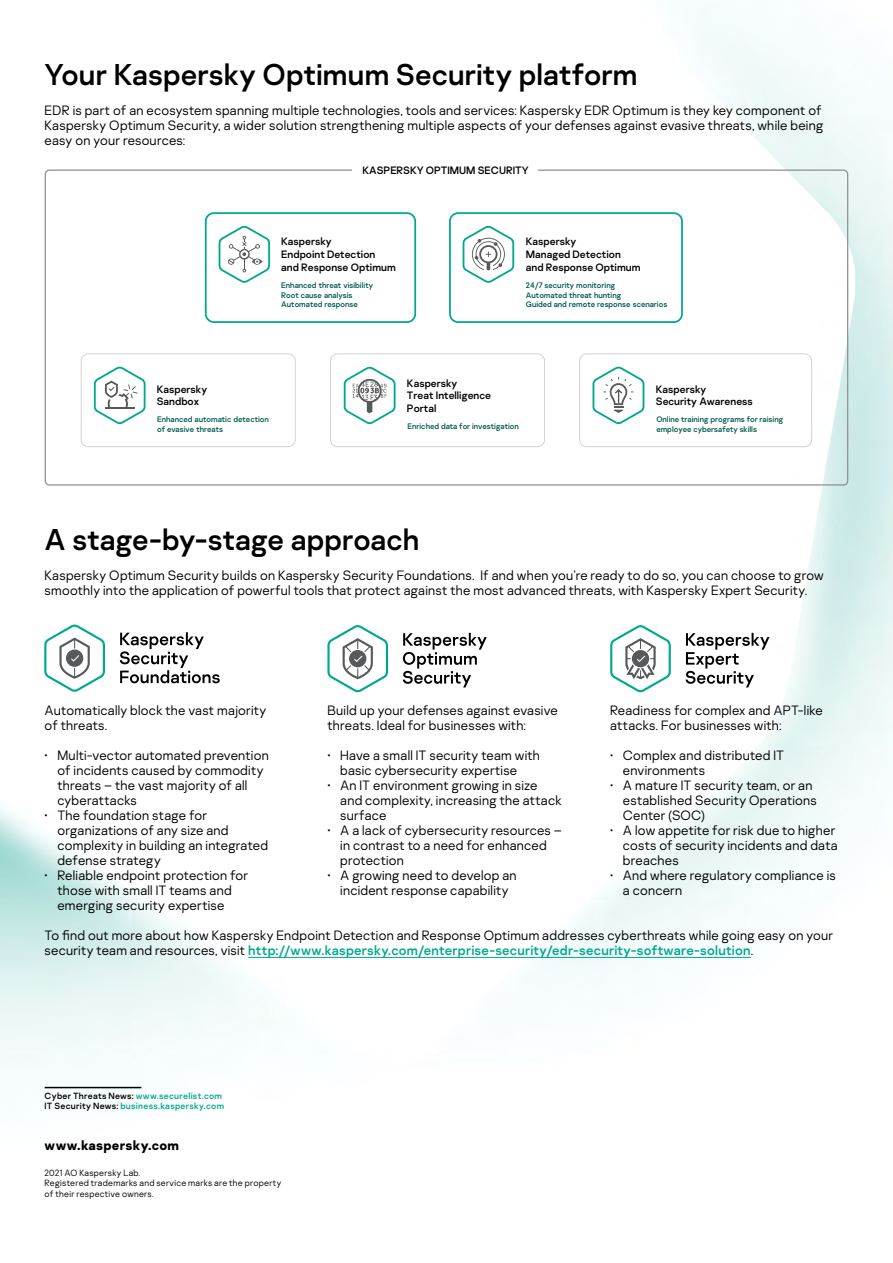
<style>
.page{position:relative;width:893px;height:1263px;background:#fff}
.page>*{position:absolute;margin:0;border:0;box-sizing:border-box;transform-origin:0 0}
.t1{font:30px "Kaspersky Sans";color:#000}
.t2{font:300 13.5px/15px "Kaspersky Sans";letter-spacing:.015em;color:#000}
.t3{font:700 13.5px "Kaspersky Sans";letter-spacing:.02em;color:#000}
.t4{font:10.65px/12.8px "Kaspersky Sans";color:#000}
.t5{font:300 9px/10.5px "Kaspersky Sans";letter-spacing:.03em;color:#000}
.t6{font:9px/10.5px "Kaspersky Sans";letter-spacing:.03em;color:#00a88e}
.t7{font:7.95px/9.6px "Kaspersky Sans";color:#005c50}
.s1{font-weight:400;color:#00a88e}
.s2{color:#000}
</style>
<div class="page">
<img style="left:0;top:2px;width:893px;height:1087px">
<hr style="left:248px;top:957px;width:503px;height:1px;background:#00a88e">
<svg style="left:219px;top:226px;width:51px;height:57px"></svg>
<div style="left:205px;top:212px;width:211px;height:111px;border:2px solid #00a88e;border-radius:8px"></div>
<svg style="left:463px;top:226px;width:51px;height:57px"></svg>
<div style="left:449px;top:212px;width:234px;height:111px;border:2px solid #00a88e;border-radius:8px"></div>
<svg style="left:94px;top:367px;width:52px;height:57px"></svg>
<div style="left:81px;top:353px;width:215px;height:94px;border:1px solid #d1d3d4;border-radius:7px"></div>
<svg style="left:592px;top:367px;width:52px;height:57px"></svg>
<div style="left:579px;top:353px;width:233px;height:94px;border:1px solid #d1d3d4;border-radius:7px"></div>
<svg style="left:344px;top:367px;width:52px;height:57px"></svg>
<div style="left:330px;top:353px;width:215px;height:94px;border:1px solid #d1d3d4;border-radius:7px"></div>
<div style="left:352px;top:168px;width:134px;height:10px;background:#fff"></div>
<div style="left:354px;top:165px;width:183px;height:14px;background:#fff"></div>
<svg style="left:44px;top:624px;width:61px;height:68px"></svg>
<svg style="left:120px;top:632px;width:100px;height:51px"></svg>
<svg style="left:327px;top:625px;width:61px;height:67px"></svg>
<svg style="left:403px;top:633px;width:84px;height:54px"></svg>
<svg style="left:610px;top:625px;width:61px;height:67px"></svg>
<svg style="left:686px;top:633px;width:83px;height:54px"></svg>
<hr style="left:45px;top:1087px;width:96px;height:1px;background:#000">
<h1 class="t1" style="left:45px;top:56px;width:594px">Your Kaspersky Optimum Security platform</h1>
<p class="t2" style="left:45px;top:103px;width:780px">EDR is part of an ecosystem spanning multiple technologies, tools and services: Kaspersky EDR Optimum is they key component of<br>Kaspersky Optimum Security, a wider solution strengthening multiple aspects of your defenses against evasive threats, while being easy on your resources:</p>
<p class="t4" style="left:363px;top:163px;width:168px">KASPERSKY OPTIMUM SECURITY</p>
<p class="t4" style="left:281px;top:235px;width:116px">Kaspersky<br>Endpoint Detection and Response Optimum</p>
<p class="t7" style="left:281px;top:280px;width:93px">Enhanced threat visibility<br>Root cause analysis<br>Automated response</p>
<p class="t4" style="left:526px;top:235px;width:116px">Kaspersky<br>Managed Detection and Response Optimum</p>
<p class="t7" style="left:526px;top:280px;width:143px">24/7 security monitoring<br>Automated threat hunting<br>Guided and remote response scenarios</p>
<p class="t4" style="left:157px;top:383px;width:52px">Kaspersky<br>Sandbox</p>
<p class="t7" style="left:157px;top:415px;width:113px">Enhanced automatic detection of evasive threats</p>
<p class="t4" style="left:407px;top:376px;width:86px">Kaspersky<br>Treat Intelligence<br>Portal</p>
<p class="t7" style="left:407px;top:422px;width:113px">Enriched data for investigation</p>
<p class="t4" style="left:656px;top:383px;width:98px">Kaspersky<br>Security Awareness</p>
<p class="t7" style="left:656px;top:415px;width:128px">Online training programs for raising employee cybersafety skills</p>
<h1 class="t1" style="left:45px;top:521px;width:376px">A stage-by-stage approach</h1>
<p class="t2" style="left:45px;top:568px;width:781px">Kaspersky Optimum Security builds on Kaspersky Security Foundations. If and when you’re ready to do so, you can choose to grow smoothly into the application of powerful tools that protect against the most advanced threats, with Kaspersky Expert Security.</p>
<p class="t2" style="left:610px;top:703px;width:214px">Readiness for complex and APT-like attacks. For businesses with:</p>
<p class="t2" style="left:623px;top:748px;width:163px;text-indent:-13px">• Complex and distributed IT environments</p>
<p class="t2" style="left:623px;top:778px;width:195px;text-indent:-13px">• A mature IT security team, or an established Security Operations<br>Center (SOC)</p>
<p class="t2" style="left:623px;top:823px;width:216px;text-indent:-13px">• A low appetite for risk due to higher costs of security incidents and data breaches</p>
<p class="t2" style="left:623px;top:868px;width:214px;text-indent:-13px">• And where regulatory compliance is a concern</p>
<p class="t2" style="left:45px;top:928px;width:790px">To find out more about how Kaspersky Endpoint Detection and Response Optimum addresses cyberthreats while going easy on your security team and resources, visit <span class="s1">http://www.kaspersky.com/enterprise-security/edr-security-software-solution</span>.</p>
<p class="t2" style="left:327px;top:703px;width:232px">Build up your defenses against evasive threats. Ideal for businesses with:</p>
<p class="t2" style="left:340px;top:748px;width:201px;text-indent:-13px">• Have a small IT security team with basic cybersecurity expertise</p>
<p class="t2" style="left:340px;top:778px;width:223px;text-indent:-13px">• An IT environment growing in size and complexity, increasing the attack surface</p>
<p class="t2" style="left:340px;top:823px;width:223px;text-indent:-13px">• A a lack of cybersecurity resources – in contrast to a need for enhanced protection</p>
<p class="t2" style="left:327px;top:868px;width:191px;text-align:center">• A growing need to develop an incident response capability</p>
<p class="t2" style="left:45px;top:703px;width:223px">Automatically block the vast majority of threats.</p>
<p class="t2" style="left:57px;top:748px;width:213px;text-indent:-13px">• Multi-vector automated prevention of incidents caused by commodity threats – the vast majority of all cyberattacks</p>
<p class="t2" style="left:57px;top:808px;width:212px;text-indent:-13px">• The foundation stage for organizations of any size and complexity in building an integrated defense strategy</p>
<p class="t2" style="left:57px;top:868px;width:192px;text-indent:-13px">• Reliable endpoint protection for those with small IT teams and emerging security expertise</p>
<p class="t6" style="left:45px;top:1090px;width:181px"><span class="s2">Cyber Threats News:</span> www.securelist.com<br><span class="s2">IT Security News:</span> business.kaspersky.com</p>
<p class="t3" style="left:45px;top:1137px;width:136px">www.kaspersky.com</p>
<p class="t5" style="left:45px;top:1167px;width:238px">2021 AO Kaspersky Lab.<br>Registered trademarks and service marks are the property of their respective owners.</p>
</div>
